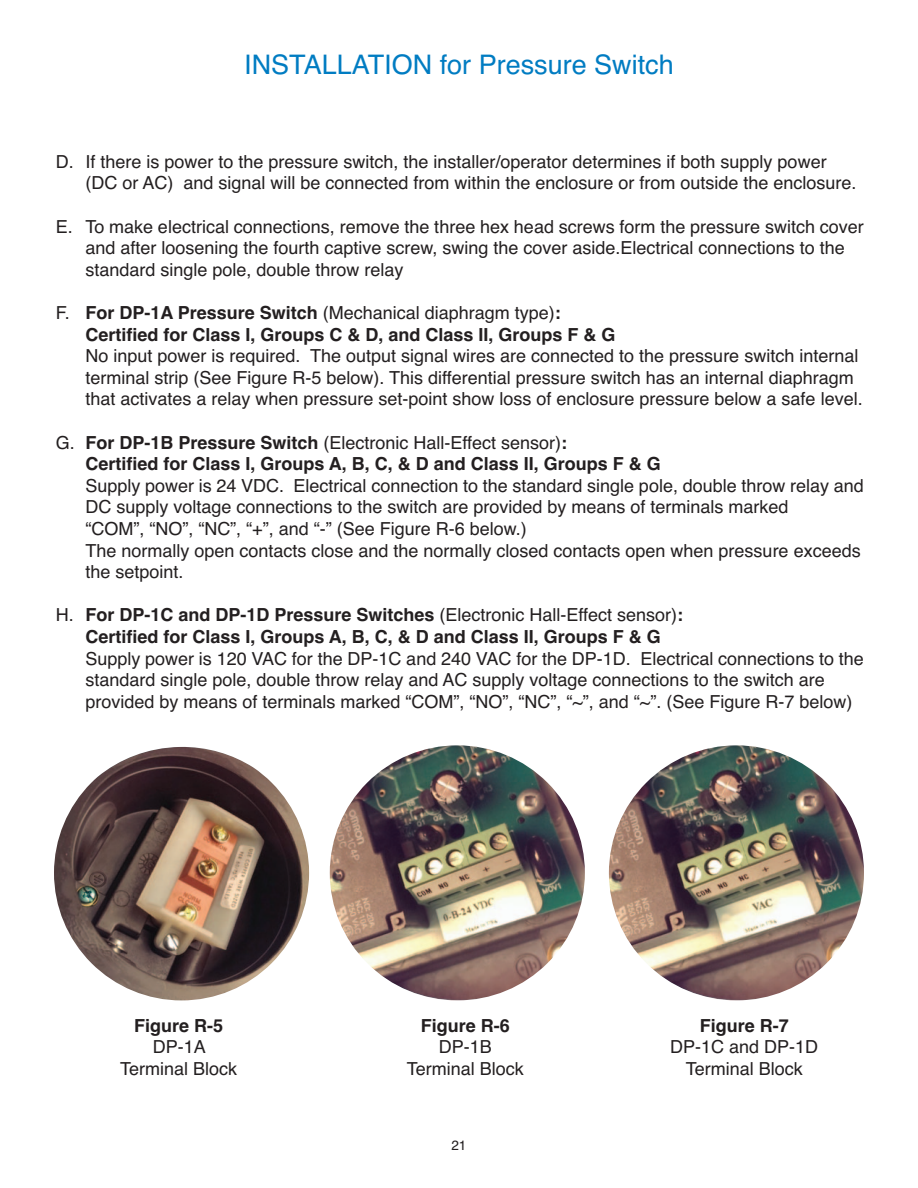
<style>
.page{position:relative;width:918px;height:1188px;background:#fff}
.page>*{position:absolute;margin:0;border:0;box-sizing:border-box;transform-origin:0 0}
.t1{font:27px "Helvetica";color:#007cc2}
.t2{font:18px "Helvetica";color:#231f20}
.t3{font:700 18px "Helvetica";color:#231f20}
.t4{font:13.5px "Helvetica";color:#231f20}
.s1{font-weight:700}
.s2{font-weight:400}
</style>
<div class="page">
<img style="left:54px;top:746px;width:255px;height:254px">
<img style="left:330px;top:745px;width:255px;height:255px">
<img style="left:609px;top:745px;width:255px;height:255px">
<p class="t1" style="left:244px;top:55px;width:431px">INSTALLATION for Pressure Switch</p>
<p class="t2" style="left:56px;top:155px;width:772px">D. If there is power to the pressure switch, the installer/operator determines if both supply power</p>
<p class="t2" style="left:85px;top:177px;width:773px">(DC or AC) and signal will be connected from within the enclosure or from outside the enclosure.</p>
<p class="t2" style="left:56px;top:220px;width:810px">E. To make electrical connections, remove the three hex head screws form the pressure switch cover</p>
<p class="t2" style="left:85px;top:241px;width:761px">and after loosening the fourth captive screw, swing the cover aside.Electrical connections to the</p>
<p class="t2" style="left:85px;top:263px;width:320px">standard single pole, double throw relay</p>
<p class="t2" style="left:56px;top:306px;width:507px">F. <span class="s1">For DP-1A Pressure Switch</span> (Mechanical diaphragm type)<span class="s1">:</span></p>
<p class="t3" style="left:85px;top:328px;width:532px">Certified for Class I, Groups C &amp; D, and Class II, Groups F &amp; G</p>
<p class="t2" style="left:85px;top:349px;width:775px">No input power is required. The output signal wires are connected to the pressure switch internal</p>
<p class="t2" style="left:85px;top:371px;width:770px">terminal strip (See Figure R-5 below). This differential pressure switch has an internal diaphragm</p>
<p class="t2" style="left:85px;top:393px;width:779px">that activates a relay when pressure set-point show loss of enclosure pressure below a safe level.</p>
<p class="t2" style="left:56px;top:436px;width:513px">G. <span class="s1">For DP-1B Pressure Switch</span> (Electronic Hall-Effect sensor)<span class="s1">:</span></p>
<p class="t3" style="left:85px;top:457px;width:577px">Certified for Class I, Groups A, B, C, &amp; D and Class II, Groups F &amp; G</p>
<p class="t2" style="left:85px;top:479px;width:780px">Supply power is 24 VDC. Electrical connection to the standard single pole, double throw relay and</p>
<p class="t2" style="left:85px;top:501px;width:705px">DC supply voltage connections to the switch are provided by means of terminals marked</p>
<p class="t2" style="left:85px;top:522px;width:443px">“COM”, “NO”, “NC”, “+”, and “-” (See Figure R-6 below.)</p>
<p class="t2" style="left:85px;top:544px;width:777px">The normally open contacts close and the normally closed contacts open when pressure exceeds</p>
<p class="t2" style="left:85px;top:565px;width:100px">the setpoint.</p>
<p class="t3" style="left:56px;top:609px;width:629px"><span class="s2">H.</span> For DP-1C and DP-1D Pressure Switches <span class="s2">(Electronic Hall-Effect sensor)</span>:</p>
<p class="t3" style="left:85px;top:630px;width:577px">Certified for Class I, Groups A, B, C, &amp; D and Class II, Groups F &amp; G</p>
<p class="t2" style="left:85px;top:652px;width:780px">Supply power is 120 VAC for the DP-1C and 240 VAC for the DP-1D. Electrical connections to the</p>
<p class="t2" style="left:85px;top:673px;width:741px">standard single pole, double throw relay and AC supply voltage connections to the switch are</p>
<p class="t2" style="left:85px;top:695px;width:769px">provided by means of terminals marked “COM”, “NO”, “NC”, “~”, and “~”. (See Figure R-7 below)</p>
<p class="t3" style="left:134px;top:1019px;width:91px">Figure R-5</p>
<p class="t2" style="left:153px;top:1040px;width:55px">DP-1A</p>
<p class="t2" style="left:120px;top:1062px;width:119px">Terminal Block</p>
<p class="t3" style="left:421px;top:1019px;width:91px">Figure R-6</p>
<p class="t2" style="left:439px;top:1040px;width:55px">DP-1B</p>
<p class="t2" style="left:407px;top:1062px;width:119px">Terminal Block</p>
<p class="t4" style="left:451px;top:1140px;width:17px">21</p>
<p class="t3" style="left:700px;top:1019px;width:91px">Figure R-7</p>
<p class="t2" style="left:670px;top:1040px;width:150px">DP-1C and DP-1D</p>
<p class="t2" style="left:686px;top:1062px;width:119px">Terminal Block</p>
</div>
